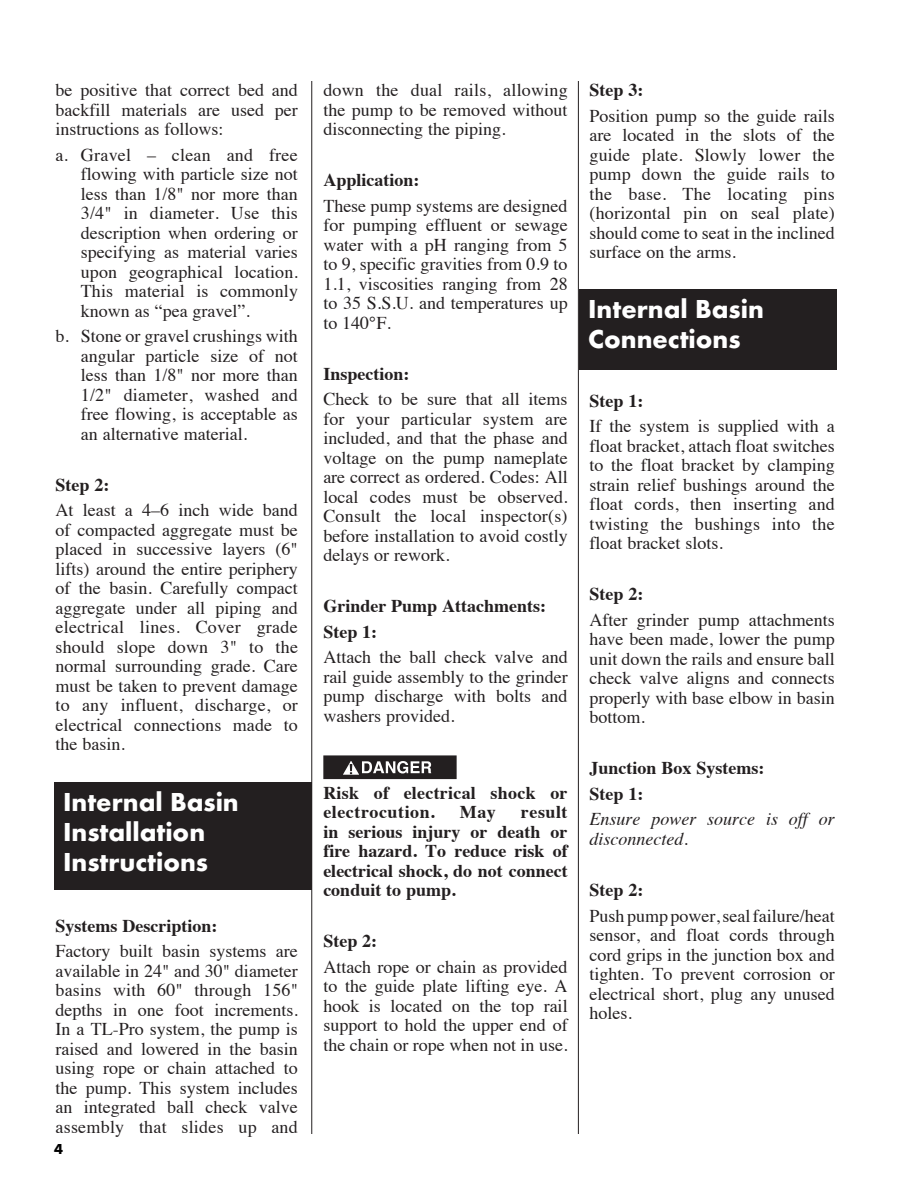
<style>
.page{position:relative;width:918px;height:1188px;background:#fff}
.page>*{position:absolute;margin:0;border:0;box-sizing:border-box;transform-origin:0 0}
.t1{font:700 27px/30px "Futura T";color:#fff}
.t2{font:18px/19.5px "Times";color:#231f20;text-align:justify}
.t3{font:700 18px/19.5px "Times";color:#231f20}
.t4{font:italic 18px/19.5px "Times";color:#231f20}
.t5{font:700 15px "Futura T";color:#000}
</style>
<div class="page">
<hr style="left:311px;top:81px;width:1px;height:1053px;background:#231f20">
<hr style="left:578px;top:81px;width:1px;height:1053px;background:#231f20">
<div style="left:324px;top:756px;width:132px;height:22px;background:#231f20"></div>
<div style="left:323px;top:755px;width:134px;height:24px;border:2px solid #231f20"></div>
<svg style="left:340px;top:756px;width:91px;height:22px"></svg>
<div style="left:54px;top:782px;width:258px;height:108px;background:#231f20"></div>
<div style="left:579px;top:289px;width:258px;height:81px;background:#231f20"></div>
<p class="t2" style="left:56px;top:79px;width:244px">be positive that correct bed and backfill materials are used per instructions as follows:</p>
<p class="t2" style="left:81px;top:143px;width:219px;text-indent:-25px">a. Gravel – clean and free flowing with particle size not less than 1/8" nor more than 3/4" in diameter. Use this description when ordering or specifying as material varies upon geographical location.<br>This material is commonly known as “pea gravel”.</p>
<p class="t2" style="left:81px;top:325px;width:219px;text-indent:-25px">b. Stone or gravel crushings with angular particle size of not less than 1/8" nor more than 1/2" diameter, washed and free flowing, is acceptable as an alternative material.</p>
<p class="t3" style="left:56px;top:473px;width:55px">Step 2:</p>
<p class="t2" style="left:56px;top:499px;width:244px">At least a 4–6 inch wide band of compacted aggregate must be placed in successive layers (6" lifts) around the entire periphery of the basin. Carefully compact aggregate under all piping and electrical lines. Cover grade should slope down 3" to the normal surrounding grade. Care must be taken to prevent damage to any influent, discharge, or electrical connections made to the basin.</p>
<p class="t1" style="left:63px;top:787px;width:177px">Internal Basin<br>Installation<br>Instructions</p>
<p class="t3" style="left:56px;top:914px;width:163px">Systems Description:</p>
<p class="t2" style="left:56px;top:940px;width:244px">Factory built basin systems are available in 24" and 30" diameter basins with 60" through 156" depths in one foot increments.<br>In a TL-Pro system, the pump is raised and lowered in the basin using rope or chain attached to the pump. This system includes an integrated ball check valve assembly that slides up and</p>
<p class="t5" style="left:54px;top:1140px;width:10px">4</p>
<p class="t2" style="left:323px;top:79px;width:246px">down the dual rails, allowing the pump to be removed without disconnecting the piping.</p>
<p class="t3" style="left:323px;top:168px;width:98px">Application:</p>
<p class="t2" style="left:323px;top:194px;width:246px">These pump systems are designed for pumping effluent or sewage water with a pH ranging from 5 to 9, specific gravities from 0.9 to 1.1, viscosities ranging from 28 to 35 S.S.U. and temperatures up to 140°F.</p>
<p class="t3" style="left:323px;top:362px;width:88px">Inspection:</p>
<p class="t2" style="left:323px;top:388px;width:246px">Check to be sure that all items for your particular system are included, and that the phase and voltage on the pump nameplate are correct as ordered. Codes: All local codes must be observed.<br>Consult the local inspector(s) before installation to avoid costly delays or rework.</p>
<p class="t3" style="left:323px;top:595px;width:224px">Grinder Pump Attachments:</p>
<p class="t3" style="left:323px;top:620px;width:55px">Step 1:</p>
<p class="t2" style="left:323px;top:646px;width:246px">Attach the ball check valve and rail guide assembly to the grinder pump discharge with bolts and washers provided.</p>
<p class="t3" style="left:323px;top:781px;width:246px">Risk of electrical shock or electrocution.</p>
<p class="t3" style="left:323px;top:800px;width:246px;text-align:justify;text-indent:198px">result in serious injury or death or fire hazard. To reduce risk of electrical shock, do not connect conduit to pump.</p>
<p class="t3" style="left:323px;top:929px;width:55px">Step 2:</p>
<p class="t2" style="left:323px;top:955px;width:246px">Attach rope or chain as provided to the guide plate lifting eye. A hook is located on the top rail support to hold the upper end of the chain or rope when not in use.</p>
<p class="t3" style="left:460px;top:800px;width:38px">May</p>
<p class="t3" style="left:590px;top:78px;width:55px">Step 3:</p>
<p class="t2" style="left:590px;top:104px;width:247px">Position pump so the guide rails are located in the slots of the guide plate. Slowly lower the pump down the guide rails to the base. The locating pins (horizontal pin on seal plate) should come to seat in the inclined surface on the arms.</p>
<p class="t1" style="left:588px;top:294px;width:177px">Internal Basin<br>Connections</p>
<p class="t3" style="left:590px;top:389px;width:55px">Step 1:</p>
<p class="t2" style="left:590px;top:415px;width:247px">If the system is supplied with a float bracket, attach float switches to the float bracket by clamping strain relief bushings around the float cords, then inserting and twisting the bushings into the float bracket slots.</p>
<p class="t3" style="left:590px;top:582px;width:55px">Step 2:</p>
<p class="t2" style="left:590px;top:608px;width:247px">After grinder pump attachments have been made, lower the pump unit down the rails and ensure ball check valve aligns and connects properly with base elbow in basin bottom.</p>
<p class="t3" style="left:590px;top:757px;width:176px">Junction Box Systems:</p>
<p class="t3" style="left:590px;top:782px;width:55px">Step 1:</p>
<p class="t4" style="left:590px;top:809px;width:247px">Ensure power source is off or disconnected.</p>
<p class="t3" style="left:590px;top:878px;width:55px">Step 2:</p>
<p class="t2" style="left:590px;top:904px;width:247px">Push pump power, seal failure/heat sensor, and float cords through cord grips in the junction box and tighten. To prevent corrosion or electrical short, plug any unused holes.</p>
</div>
